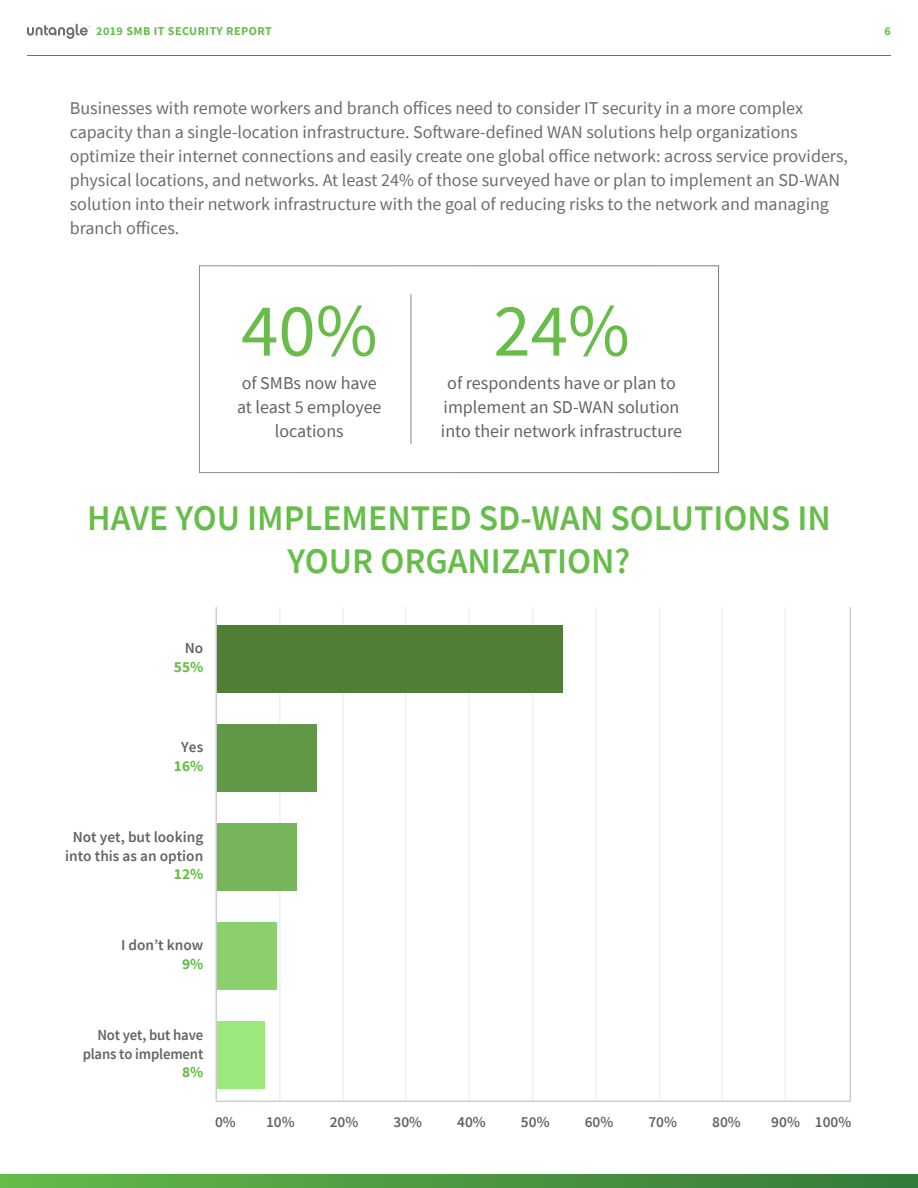
<style>
.page{position:relative;width:918px;height:1188px;background:#fff}
.page>*{position:absolute;margin:0;border:0;box-sizing:border-box;transform-origin:0 0}
.t1{font:75px "Source Sans Pro";color:#68bc49}
.t2{font:600 36px/43.2px "Source Sans Pro";color:#67bd4a;text-align:center}
.t3{font:18px/24px "Source Sans Pro";color:#6c6d70}
.t4{font:18px/24px "Source Sans Pro";color:#636366;text-align:center}
.t5{font:600 15.3px/18.5px "Source Sans Pro";color:#636466;text-align:right}
.t6{font:600 15.3px/18.5px "Source Sans Pro";color:#636466;text-align:right;scale:.96 1}
.t7{font:700 15.3px/18.5px "Source Sans Pro";color:#68bc49;text-align:right}
.t8{font:700 12px "Source Sans Pro";letter-spacing:.04em;color:#67bd4a}
.s1{font-weight:600;color:#636466}
.s2{font-weight:700;color:#68bc49}
</style>
<div class="page">
<svg style="left:0;top:1174px;width:918px;height:14px;background:#4d9942"></svg>
<hr style="left:27px;top:55px;width:864px;height:1px;background:#6c6d70">
<svg style="left:27px;top:24px;width:63px;height:15px"></svg>
<div style="left:199px;top:265px;width:520px;height:208px;border:1px solid #fff"></div>
<hr style="left:279px;top:607px;width:1px;height:494px;background:#edeeee">
<hr style="left:343px;top:607px;width:1px;height:494px;background:#edeeee">
<hr style="left:405px;top:607px;width:1px;height:494px;background:#edeeee">
<hr style="left:468px;top:607px;width:2px;height:494px;background:#edeeee">
<hr style="left:532px;top:607px;width:1px;height:494px;background:#edeeee">
<hr style="left:595px;top:607px;width:2px;height:494px;background:#edeeee">
<hr style="left:659px;top:607px;width:1px;height:494px;background:#edeeee">
<hr style="left:721px;top:607px;width:2px;height:494px;background:#edeeee">
<hr style="left:785px;top:607px;width:1px;height:494px;background:#edeeee">
<hr style="left:850px;top:607px;width:1px;height:494px;background:#ccc">
<hr style="left:216px;top:1101px;width:635px;height:1px;background:#ccc">
<div style="left:216px;top:625px;width:347px;height:67px;background:#507e36"></div>
<div style="left:216px;top:724px;width:101px;height:67px;background:#619847"></div>
<div style="left:216px;top:823px;width:80px;height:67px;background:#77b55b"></div>
<div style="left:216px;top:922px;width:61px;height:67px;background:#8cd06e"></div>
<div style="left:216px;top:1021px;width:49px;height:67px;background:#9de87d"></div>
<hr style="left:216px;top:607px;width:1px;height:494px;background:#ccc">
<p class="t8" style="left:96px;top:23px;width:177px">2019 SMB IT SECURITY REPORT</p>
<p class="t8" style="left:885px;top:23px;width:8px">6</p>
<p class="t3" style="left:70px;top:96px;width:780px">Businesses with remote workers and branch offices need to consider IT security in a more complex capacity than a single-location infrastructure. Software-defined WAN solutions help organizations optimize their internet connections and easily create one global office network: across service providers, physical locations, and networks. At least 24% of those surveyed have or plan to implement an SD-WAN solution into their network infrastructure with the goal of reducing risks to the network and managing branch offices.</p>
<p class="t1" style="left:241px;top:283px;width:138px">40%</p>
<p class="t4" style="left:237px;top:371px;width:146px">of SMBs now have at least 5 employee locations</p>
<p class="t1" style="left:493px;top:283px;width:138px">24%</p>
<p class="t4" style="left:441px;top:371px;width:243px">of respondents have or plan to implement an SD-WAN solution into their network infrastructure</p>
<p class="t2" style="left:87px;top:496px;width:745px">HAVE YOU IMPLEMENTED SD-WAN SOLUTIONS IN<br>YOUR ORGANIZATION?</p>
<p class="t7" style="left:174px;top:639px;width:31px"><span class="s1">No<br></span>55%</p>
<p class="t5" style="left:174px;top:738px;width:31px;text-align:center">Yes<br><span class="s2">16%</span></p>
<p class="t5" style="left:65px;top:828px;width:140px">Not yet, but looking into this as an option<br><span class="s2">12%</span></p>
<p class="t5" style="left:121px;top:936px;width:84px">I don’t know<br><span class="s2">9%</span></p>
<p class="t6" style="left:83px;top:1026px;width:127px">Not yet, but have plans to implement<br><span class="s2">8%</span></p>
<p class="t5" style="left:215px;top:1112px;width:22px">0%</p>
<p class="t5" style="left:266px;top:1112px;width:30px">10%</p>
<p class="t5" style="left:330px;top:1112px;width:30px">20%</p>
<p class="t5" style="left:394px;top:1112px;width:30px">30%</p>
<p class="t5" style="left:457px;top:1112px;width:30px">40%</p>
<p class="t5" style="left:521px;top:1112px;width:30px">50%</p>
<p class="t5" style="left:585px;top:1112px;width:30px">60%</p>
<p class="t5" style="left:648px;top:1112px;width:30px">70%</p>
<p class="t5" style="left:712px;top:1112px;width:30px">80%</p>
<p class="t5" style="left:771px;top:1112px;width:82px">90% 100%</p>
</div>
